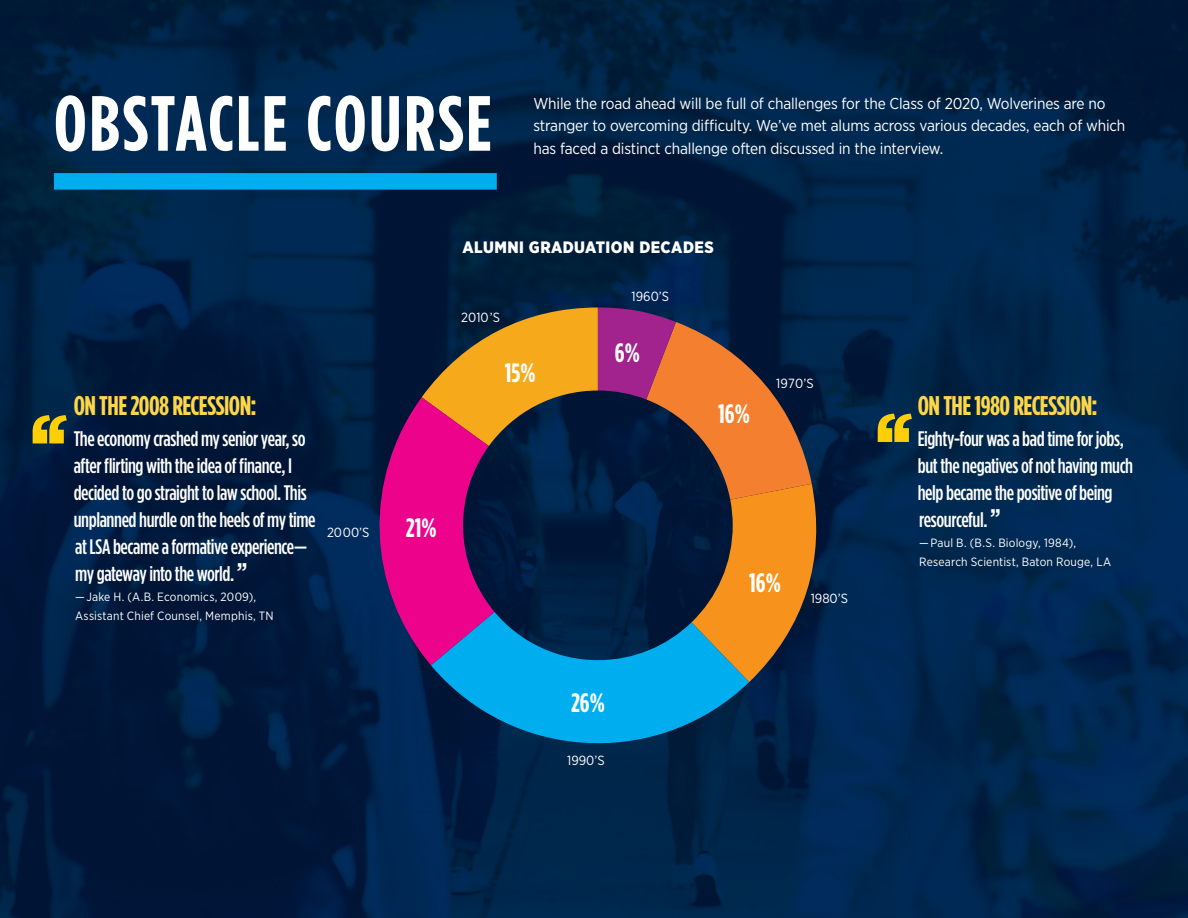
<style>
.page{position:relative;width:1188px;height:918px;background:#fff}
.page>*{position:absolute;margin:0;border:0;box-sizing:border-box;transform-origin:0 0}
.t1{font:700 78px "Gotham Condensed";letter-spacing:.03em;color:#fff}
.t2{font:700 27px "Gotham Condensed";letter-spacing:-.02em;color:#ffd648}
.t3{font:700 26.55px "Gotham Condensed";color:#fff}
.t4{font:500 21px/27px "Gotham Condensed";letter-spacing:-.02em;color:#fff}
.t5{font:900 16.5px "Gotham Narrow";letter-spacing:.03em;color:#fff}
.Body_Copy_for_Header{font:15.75px/22.5px "Gotham Narrow";letter-spacing:-.01em;color:#fff}
.t6{font:13.35px "Gotham Narrow";color:#fff}
.t7{font:12px "Gotham Narrow";letter-spacing:.015em;color:#fff}
.s1{font-weight:700;font-size:25.5px}
</style>
<div class="page">
<img style="left:0;top:0;width:1188px;height:918px">
<div style="left:54px;top:173px;width:443px;height:17px;background:#00aeef"></div>
<svg style="left:878px;top:414px;width:34px;height:28px"></svg>
<svg style="left:33px;top:415px;width:34px;height:28px"></svg>
<svg style="left:431px;top:682px;width:318px;height:84px;background:#006394"></svg>
<svg style="left:362px;top:307px;width:464px;height:375px;background:#5c404e"></svg>
<p class="t1" style="left:54px;top:78px;width:439px">OBSTACLE COURSE</p>
<p class="Body_Copy_for_Header" style="left:534px;top:92px;width:593px">While the road ahead will be full of challenges for the Class of 2020, Wolverines are no stranger to overcoming difficulty. We’ve met alums across various decades, each of which has faced a distinct challenge often discussed in the interview.</p>
<p class="t5" style="left:462px;top:236px;width:253px">ALUMNI GRADUATION DECADES</p>
<p class="t2" style="left:74px;top:389px;width:185px">ON THE 2008 RECESSION:</p>
<p class="t4" style="left:74px;top:425px;width:243px">The economy crashed my senior year, so after flirting with the idea of finance, I decided to go straight to law school. This unplanned hurdle on the heels of my time at LSA became a formative experience— my gateway into the world. <span class="s1">”</span></p>
<p class="t7" style="left:75px;top:589px;width:182px">— Jake H. (A.B. Economics, 2009),</p>
<p class="t7" style="left:75px;top:609px;width:200px">Assistant Chief Counsel, Memphis, TN</p>
<p class="t6" style="left:327px;top:524px;width:44px">2000’S</p>
<p class="t6" style="left:461px;top:309px;width:40px">2010’S</p>
<p class="t3" style="left:505px;top:357px;width:32px">15%</p>
<p class="t3" style="left:406px;top:512px;width:32px">21%</p>
<p class="t6" style="left:632px;top:288px;width:39px">1960’S</p>
<p class="t3" style="left:615px;top:337px;width:26px">6%</p>
<p class="t3" style="left:571px;top:687px;width:35px">26%</p>
<p class="t6" style="left:567px;top:752px;width:39px">1990’S</p>
<p class="t3" style="left:718px;top:398px;width:33px">16%</p>
<p class="t6" style="left:776px;top:375px;width:39px">1970’S</p>
<p class="t3" style="left:749px;top:567px;width:33px">16%</p>
<p class="t6" style="left:811px;top:590px;width:39px">1980’S</p>
<p class="t2" style="left:918px;top:389px;width:181px">ON THE 1980 RECESSION:</p>
<p class="t4" style="left:918px;top:425px;width:217px">Eighty-four was a bad time for jobs, but the negatives of not having much help became the positive of being resourceful. <span class="s1">”</span></p>
<p class="t7" style="left:919px;top:535px;width:158px">— Paul B. (B.S. Biology, 1984),</p>
<p class="t7" style="left:919px;top:555px;width:193px">Research Scientist, Baton Rouge, LA</p>
</div>
